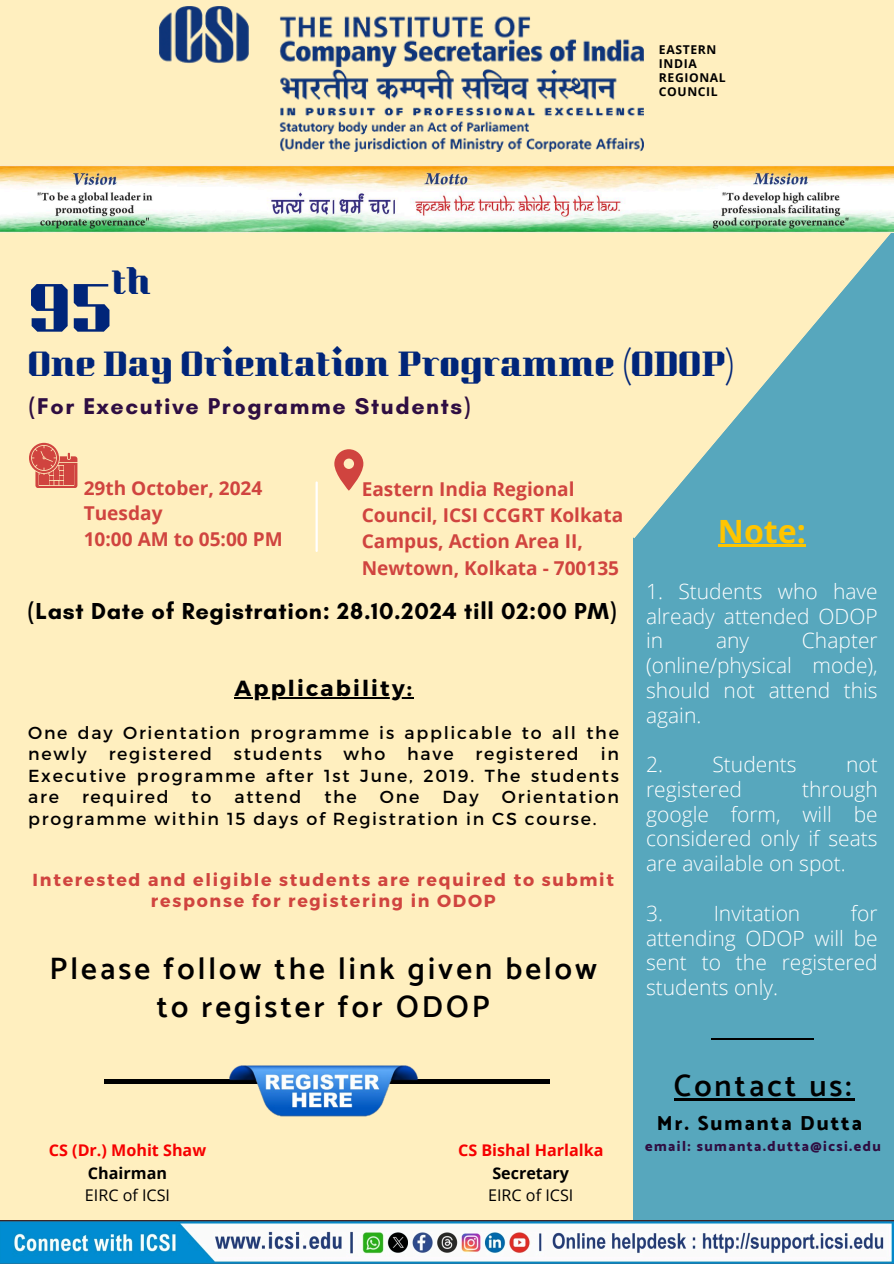
<style>
.page{position:relative;width:894px;height:1264px;background:#fff}
.page>*{position:absolute;margin:0;border:0;box-sizing:border-box;transform-origin:0 0}
.t1{font:61.05px "Kumar One";color:#002579}
.t2{font:700 32.1px "Open Sans";color:#ffc500}
.t3{font:600 30.9px/38.2px "Catamaran";letter-spacing:.1em;color:#000;text-align:center}
.t4{font:30.45px "Kumar One";color:#002579}
.t5{font:700 23.55px "Glacial Indifference";letter-spacing:.03em;color:#000}
.t6{font:700 23.25px "Glacial Indifference";letter-spacing:.07em;color:#2f0e42}
.t7{font:700 21.9px "Montserrat";letter-spacing:.1em;color:#000}
.t8{font:300 21px/24.8px "Open Sans";color:#fff;text-align:justify}
.t9{font:800 20.25px "Catamaran";letter-spacing:.1em;color:#000}
.t10{font:700 19.05px/26.2px "Open Sans";color:#d0443f}
.t11{font:17.4px/21.3px "Montserrat";letter-spacing:.1em;color:#000;text-align:justify}
.t12{font:700 17.4px/21.3px "Montserrat";letter-spacing:.1em;color:#d0443f;text-align:center}
.t13{font:700 16.05px "Open Sans";color:#f60000}
.t14{font:16.05px "Open Sans";color:#000}
.t15{font:700 16.05px "Open Sans";color:#000}
.t16{font:800 14.25px "Catamaran";letter-spacing:.1em;color:#2f0e42}
.t17{font:700 12.15px "Open Sans";letter-spacing:.05em;color:#000}
</style>
<div class="page">
<div style="left:0;top:0;width:893px;height:1263px;background:#ffefbf"></div>
<div style="left:633px;top:233px;width:259px;height:1030px;background:#57a7bd"></div>
<svg style="left:633px;top:233px;width:260px;height:305px"></svg>
<img style="left:0;top:165px;width:893px;height:68px">
<hr style="left:104px;top:1079px;width:445px;height:4px;background:#000">
<img style="left:207px;top:1065px;width:236px;height:52px">
<svg style="left:29px;top:443px;width:48px;height:45px"></svg>
<hr style="left:711px;top:1038px;width:103px;height:1px;background:#000">
<img style="left:159px;top:6px;width:485px;height:146px">
<svg style="left:334px;top:449px;width:29px;height:41px"></svg>
<img style="left:0;top:1220px;width:893px;height:43px">
<hr style="left:717px;top:545px;width:88px;height:2px;background:#ffc500">
<hr style="left:234px;top:697px;width:180px;height:1px;background:#000">
<hr style="left:673px;top:1098px;width:181px;height:2px;background:#000">
<hr style="left:315px;top:482px;width:3px;height:69px;background:#fff">
<p class="t4" style="left:112px;top:265px;width:40px">th</p>
<h3 class="t1" style="left:28px;top:275px;width:85px">95</h3>
<p class="t17" style="left:658px;top:41px;width:59px">EASTERN</p>
<p class="t17" style="left:658px;top:55px;width:39px">INDIA</p>
<h1 class="t17" style="left:658px;top:69px;width:68px">REGIONAL</h1>
<h5 class="t17" style="left:658px;top:83px;width:60px">COUNCIL</h5>
<p class="t4" style="left:28px;top:347px;width:707px">One Day Orientation Programme (ODOP)</p>
<p class="t6" style="left:29px;top:391px;width:443px">(For Executive Programme Students)</p>
<p class="t10" style="left:84px;top:474px;width:200px;line-height:25.8px">29th October, 2024<br>Tuesday<br>10:00 AM to 05:00 PM</p>
<p class="t10" style="left:361px;top:475px;width:263px">Eastern India Regional<br>Council, ICSI CCGRT Kolkata<br>Campus, Action Area II,<br>Newtown, Kolkata - 700135</p>
<h6 class="t5" style="left:28px;top:597px;width:590px">(Last Date of Registration: 28.10.2024 till 02:00 PM)</h6>
<h4 class="t7" style="left:234px;top:674px;width:179px">Applicability:</h4>
<h4 class="t11" style="left:28px;top:721px;width:592px">One day Orientation programme is applicable to all the newly registered students who have registered in Executive programme after 1st June, 2019. The students are</h4>
<h4 class="t11" style="left:28px;top:785px;width:592px;text-indent:473px">Orientation programme within 15 days of Registration in CS course.</h4>
<h4 class="t11" style="left:82px;top:785px;width:88px">required</h4>
<h4 class="t11" style="left:191px;top:785px;width:21px">to</h4>
<h4 class="t11" style="left:234px;top:785px;width:68px">attend</h4>
<h4 class="t11" style="left:324px;top:785px;width:34px">the</h4>
<h4 class="t11" style="left:380px;top:785px;width:41px">One</h4>
<h4 class="t11" style="left:442px;top:785px;width:38px">Day</h4>
<h3 class="t12" style="left:33px;top:868px;width:582px">Interested and eligible students are required to submit response for registering in ODOP</h3>
<p class="t3" style="left:49px;top:949px;width:549px">Please follow the link given below to register for ODOP</p>
<h1 class="t13" style="left:49px;top:1138px;width:159px">CS (Dr.) Mohit Shaw</h1>
<p class="t15" style="left:88px;top:1161px;width:80px">Chairman</p>
<p class="t14" style="left:85px;top:1183px;width:87px">EIRC of ICSI</p>
<p class="t13" style="left:458px;top:1138px;width:147px">CS Bishal Harlalka</p>
<p class="t15" style="left:492px;top:1161px;width:78px">Secretary</p>
<p class="t14" style="left:488px;top:1183px;width:87px">EIRC of ICSI</p>
<h5 class="t2" style="left:717px;top:508px;width:89px">Note:</h5>
<p class="t8" style="left:646px;top:578px;width:233px">1. Students who have already attended ODOP in</p>
<p class="t8" style="left:646px;top:628px;width:233px;text-indent:156px">Chapter (online/physical mode), should not attend this again.</p>
<p class="t8" style="left:646px;top:751px;width:152px">2. Students</p>
<p class="t8" style="left:845px;top:751px;width:33px">not</p>
<p class="t8" style="left:646px;top:776px;width:97px">registered</p>
<p class="t8" style="left:715px;top:628px;width:35px">any</p>
<p class="t8" style="left:646px;top:776px;width:233px;text-indent:156px">through google form, will be considered only if seats are available on spot.</p>
<h2 class="t8" style="left:646px;top:900px;width:18px">3.</h2>
<h2 class="t8" style="left:713px;top:900px;width:88px">Invitation</h2>
<h2 class="t8" style="left:646px;top:900px;width:233px;text-indent:205px">for attending ODOP will be sent to the registered students only.</h2>
<h1 class="t3" style="left:673px;top:1066px;width:179px">Contact us:</h1>
<h2 class="t9" style="left:656px;top:1111px;width:207px">Mr. Sumanta Dutta</h2>
<h3 class="t16" style="left:645px;top:1137px;width:237px">email: sumanta.dutta@icsi.edu</h3>
</div>
